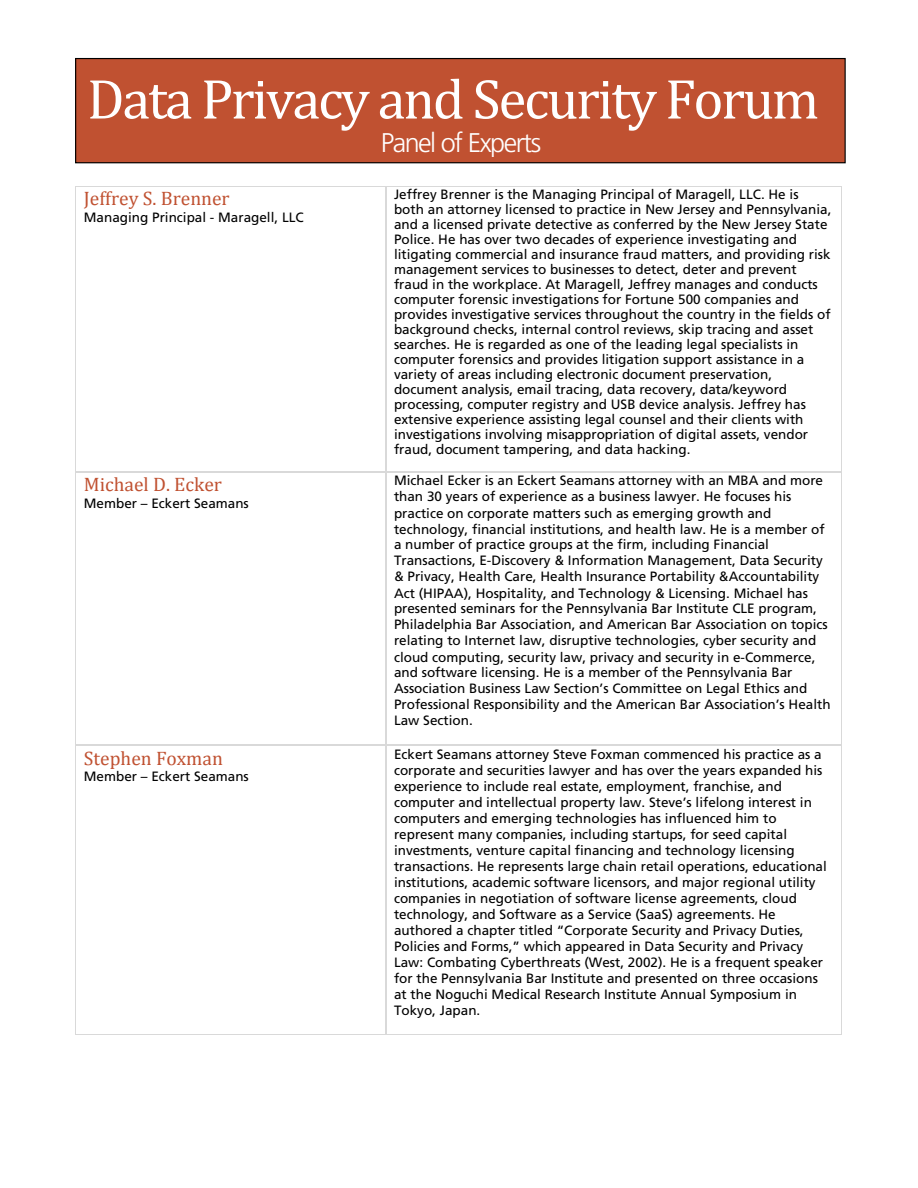
<style>
.page{position:relative;width:918px;height:1188px;background:#fff}
.page>*{position:absolute;margin:0;border:0;box-sizing:border-box;transform-origin:0 0}
.t1{font:57px "Cambria";letter-spacing:-.04em;color:#fff}
.t2{font:300 27px "Frutiger LT Std";letter-spacing:-.055em;color:#fff}
.t3{font:19.5px "Cambria";color:#c05131}
.t4{font:13.5px/16px "Frutiger LT Std";color:#000}
</style>
<div class="page">
<div style="left:75px;top:58px;width:771px;height:105px;background:#c05131"></div>
<hr style="left:76px;top:186px;width:766px;height:1px;background:#d9d9d9">
<hr style="left:76px;top:187px;width:1px;height:285px;background:#d9d9d9">
<hr style="left:385px;top:187px;width:1px;height:285px;background:#d9d9d9">
<hr style="left:842px;top:187px;width:1px;height:285px;background:#d9d9d9">
<hr style="left:76px;top:472px;width:309px;height:1px;background:#d9d9d9">
<hr style="left:386px;top:472px;width:456px;height:1px;background:#d9d9d9">
<hr style="left:76px;top:473px;width:1px;height:272px;background:#d9d9d9">
<hr style="left:385px;top:473px;width:1px;height:272px;background:#d9d9d9">
<hr style="left:842px;top:473px;width:1px;height:272px;background:#d9d9d9">
<hr style="left:76px;top:745px;width:309px;height:1px;background:#d9d9d9">
<hr style="left:386px;top:745px;width:456px;height:1px;background:#d9d9d9">
<hr style="left:76px;top:746px;width:1px;height:288px;background:#d9d9d9">
<hr style="left:76px;top:1034px;width:309px;height:1px;background:#d9d9d9">
<hr style="left:385px;top:746px;width:1px;height:288px;background:#d9d9d9">
<hr style="left:385px;top:1034px;width:457px;height:1px;background:#d9d9d9">
<hr style="left:842px;top:746px;width:1px;height:288px;background:#d9d9d9">
<h1 class="t1" style="left:87px;top:64px;width:734px">Data Privacy and Security Forum</h1>
<h2 class="t2" style="left:381px;top:131px;width:162px">Panel of Experts</h2>
<h3 class="t3" style="left:84px;top:187px;width:147px">Jeffrey S. Brenner</h3>
<p class="t4" style="left:84px;top:211px;width:221px">Managing Principal - Maragell, LLC</p>
<p class="t4" style="left:394px;top:188px;width:439px;line-height:15px">Jeffrey Brenner is the Managing Principal of Maragell, LLC. He is both an attorney licensed to practice in New Jersey and Pennsylvania, and a licensed private detective as conferred by the New Jersey State Police. He has over two decades of experience investigating and litigating commercial and insurance fraud matters, and providing risk management services to businesses to detect, deter and prevent fraud in the workplace. At Maragell, Jeffrey manages and conducts computer forensic investigations for Fortune 500 companies and provides investigative services throughout the country in the fields of background checks, internal control reviews, skip tracing and asset searches. He is regarded as one of the leading legal specialists in computer forensics and provides litigation support assistance in a variety of areas including electronic document preservation, document analysis, email tracing, data recovery, data/keyword processing, computer registry and USB device analysis. Jeffrey has extensive experience assisting legal counsel and their clients with investigations involving misappropriation of digital assets, vendor fraud, document tampering, and data hacking.</p>
<h3 class="t3" style="left:84px;top:473px;width:140px">Michael D. Ecker</h3>
<p class="t4" style="left:84px;top:497px;width:166px">Member – Eckert Seamans</p>
<h3 class="t3" style="left:84px;top:746px;width:141px">Stephen Foxman</h3>
<p class="t4" style="left:84px;top:770px;width:166px">Member – Eckert Seamans</p>
<p class="t4" style="left:394px;top:474px;width:438px">Michael Ecker is an Eckert Seamans attorney with an MBA and more than 30 years of experience as a business lawyer. He focuses his practice on corporate matters such as emerging growth and technology, financial institutions, and health law. He is a member of a number of practice groups at the firm, including Financial Transactions, E-Discovery &amp; Information Management, Data Security &amp; Privacy, Health Care, Health Insurance Portability &amp;Accountability Act (HIPAA), Hospitality, and Technology &amp; Licensing. Michael has presented seminars for the Pennsylvania Bar Institute CLE program, Philadelphia Bar Association, and American Bar Association on topics relating to Internet law, disruptive technologies, cyber security and cloud computing, security law, privacy and security in e-Commerce, and software licensing. He is a member of the Pennsylvania Bar Association Business Law Section’s Committee on Legal Ethics and Professional Responsibility and the American Bar Association’s Health Law Section.</p>
<p class="t4" style="left:394px;top:747px;width:434px">Eckert Seamans attorney Steve Foxman commenced his practice as a corporate and securities lawyer and has over the years expanded his experience to include real estate, employment, franchise, and computer and intellectual property law. Steve’s lifelong interest in computers and emerging technologies has influenced him to represent many companies, including startups, for seed capital investments, venture capital financing and technology licensing transactions. He represents large chain retail operations, educational institutions, academic software licensors, and major regional utility companies in negotiation of software license agreements, cloud technology, and Software as a Service (SaaS) agreements. He authored a chapter titled “Corporate Security and Privacy Duties, Policies and Forms,” which appeared in Data Security and Privacy Law: Combating Cyberthreats (West, 2002). He is a frequent speaker for the Pennsylvania Bar Institute and presented on three occasions at the Noguchi Medical Research Institute Annual Symposium in Tokyo, Japan.</p>
</div>
